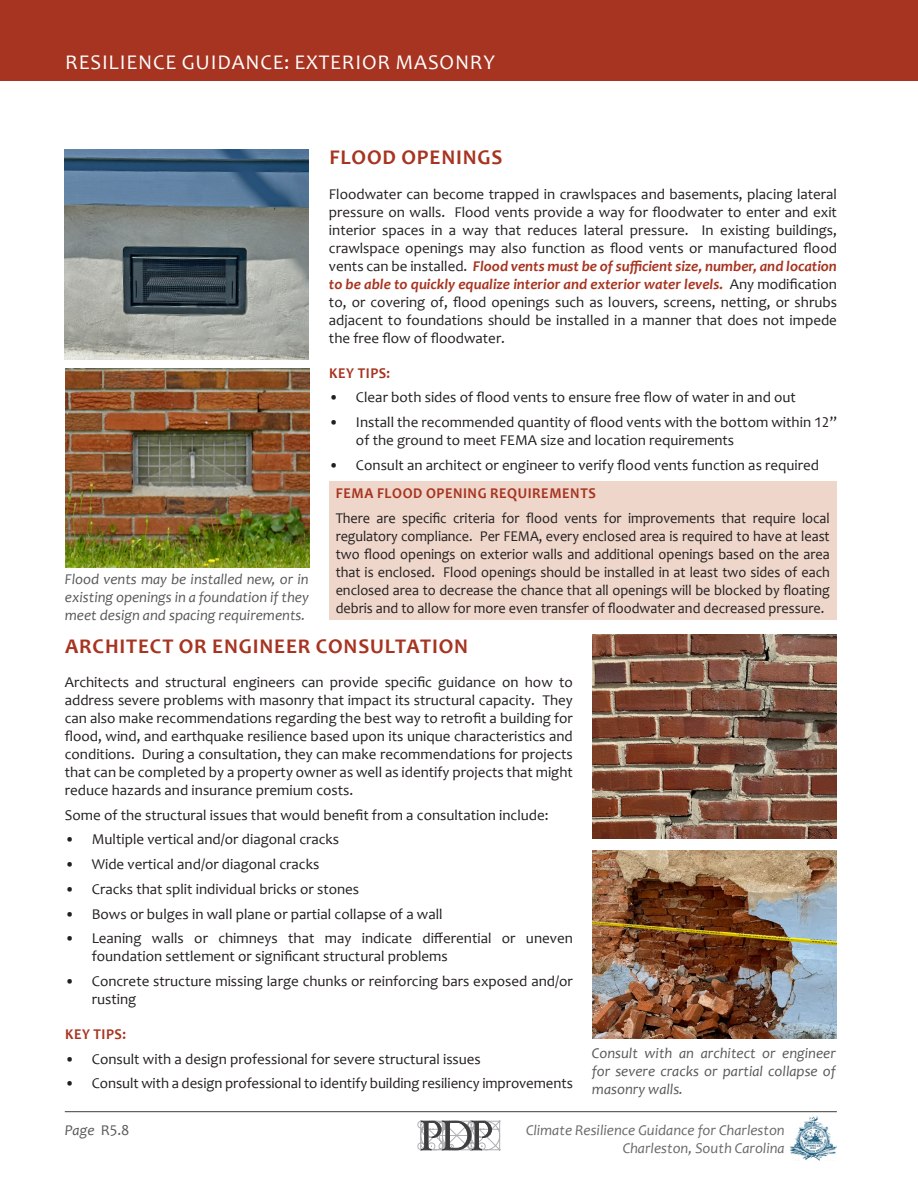
<style>
.page{position:relative;width:918px;height:1188px;background:#fff}
.page>*{position:absolute;margin:0;border:0;box-sizing:border-box;transform-origin:0 0}
.t1{font:700 21px "Candara";letter-spacing:.04em;color:#a73420}
.t2{font:21px "Candara";letter-spacing:.04em;color:#fff}
.t3{font:15px/18px "Candara";color:#231f20}
.t4{font:15px/18px "Candara";color:#231f20;text-align:justify;scale:.95 1}
.t5{font:italic 15px/18px "Candara";color:#57585a;text-align:justify}
.t6{font:italic 15px/18px "Candara";color:#69696c;text-align:right}
.t7{font:700 15px "Candara";letter-spacing:.04em;color:#a73420;scale:.95 1}
.s1{font-weight:700;font-style:italic;color:#a73420}
.s2{font-style:normal}
</style>
<div class="page">
<hr style="left:65px;top:1111px;width:772px;height:1px;background:#3e3e3f">
<svg style="left:417px;top:1120px;width:84px;height:31px"></svg>
<img style="left:790px;top:1116px;width:47px;height:44px">
<div style="left:0;top:0;width:918px;height:81px;background:#a73420"></div>
<img style="left:66px;top:368px;width:243px;height:199px">
<div style="left:329px;top:481px;width:508px;height:138px;background:#eed6ca"></div>
<img style="left:65px;top:149px;width:244px;height:211px">
<img style="left:593px;top:850px;width:244px;height:189px">
<img style="left:593px;top:634px;width:244px;height:204px">
<h1 class="t2" style="left:65px;top:49px;width:431px">RESILIENCE GUIDANCE: EXTERIOR MASONRY</h1>
<h1 class="t1" style="left:329px;top:144px;width:175px">FLOOD OPENINGS</h1>
<p class="t3" style="left:329px;top:185px;width:510px;text-align:justify">Floodwater can become trapped in crawlspaces and basements, placing lateral pressure on walls. Flood vents provide a way for floodwater to enter and exit interior spaces in a way that reduces lateral pressure. In existing buildings, crawlspace openings may also function as flood vents or manufactured flood vents can be installed. <span class="s1">Flood vents must be of sufficient size, number, and location to be able to quickly equalize interior and exterior water levels.</span> Any modification to, or covering of, flood openings such as louvers, screens, netting, or shrubs adjacent to foundations should be installed in a manner that does not impede the free flow of floodwater.</p>
<p class="t7" style="left:329px;top:364px;width:66px">KEY TIPS:</p>
<p class="t3" style="left:329px;top:388px;width:469px">• Clear both sides of flood vents to ensure free flow of water in and out</p>
<p class="t3" style="left:356px;top:413px;width:483px;text-indent:-27px">• Install the recommended quantity of flood vents with the bottom within 12” of the ground to meet FEMA size and location requirements</p>
<p class="t3" style="left:329px;top:456px;width:492px">• Consult an architect or engineer to verify flood vents function as required</p>
<p class="t7" style="left:336px;top:484px;width:275px">FEMA FLOOD OPENING REQUIREMENTS</p>
<p class="t4" style="left:336px;top:509px;width:522px">There are specific criteria for flood vents for improvements that require local regulatory compliance. Per FEMA, every enclosed area is required to have at least two flood openings on exterior walls and additional openings based on the area that is enclosed. Flood openings should be installed in at least two sides of each enclosed area to decrease the chance that all openings will be blocked by floating debris and to allow for more even transfer of floodwater and decreased pressure.</p>
<h1 class="t1" style="left:65px;top:633px;width:404px">ARCHITECT OR ENGINEER CONSULTATION</h1>
<p class="t3" style="left:65px;top:673px;width:510px;text-align:justify">Architects and structural engineers can provide specific guidance on how to address severe problems with masonry that impact its structural capacity. They can also make recommendations regarding the best way to retrofit a building for flood, wind, and earthquake resilience based upon its unique characteristics and conditions. During a consultation, they can make recommendations for projects that can be completed by a property owner as well as identify projects that might reduce hazards and insurance premium costs.</p>
<p class="t3" style="left:65px;top:806px;width:485px">Some of the structural issues that would benefit from a consultation include:</p>
<p class="t3" style="left:65px;top:830px;width:276px">• Multiple vertical and/or diagonal cracks</p>
<p class="t3" style="left:65px;top:855px;width:256px">• Wide vertical and/or diagonal cracks</p>
<p class="t3" style="left:65px;top:880px;width:296px">• Cracks that split individual bricks or stones</p>
<p class="t3" style="left:65px;top:905px;width:379px">• Bows or bulges in wall plane or partial collapse of a wall</p>
<p class="t3" style="left:92px;top:929px;width:483px;text-indent:-27px">• Leaning walls or chimneys that may indicate differential or uneven foundation settlement or significant structural problems</p>
<p class="t3" style="left:92px;top:972px;width:483px;text-indent:-27px">• Concrete structure missing large chunks or reinforcing bars exposed and/or rusting</p>
<p class="t7" style="left:65px;top:1025px;width:66px">KEY TIPS:</p>
<p class="t3" style="left:65px;top:1050px;width:418px">• Consult with a design professional for severe structural issues</p>
<p class="t3" style="left:65px;top:1074px;width:510px">• Consult with a design professional to identify building resiliency improvements</p>
<p class="t5" style="left:65px;top:570px;width:245px">Flood vents may be installed new, or in existing openings in a foundation if they meet design and spacing requirements.</p>
<p class="t5" style="left:592px;top:1044px;width:245px">Consult with an architect or engineer for severe cracks or partial collapse of masonry walls.</p>
<p class="t5" style="left:65px;top:1121px;width:66px">Page <span class="s2">R5.8</span></p>
<p class="t6" style="left:526px;top:1121px;width:260px">Climate Resilience Guidance for Charleston<br>Charleston, South Carolina</p>
</div>
